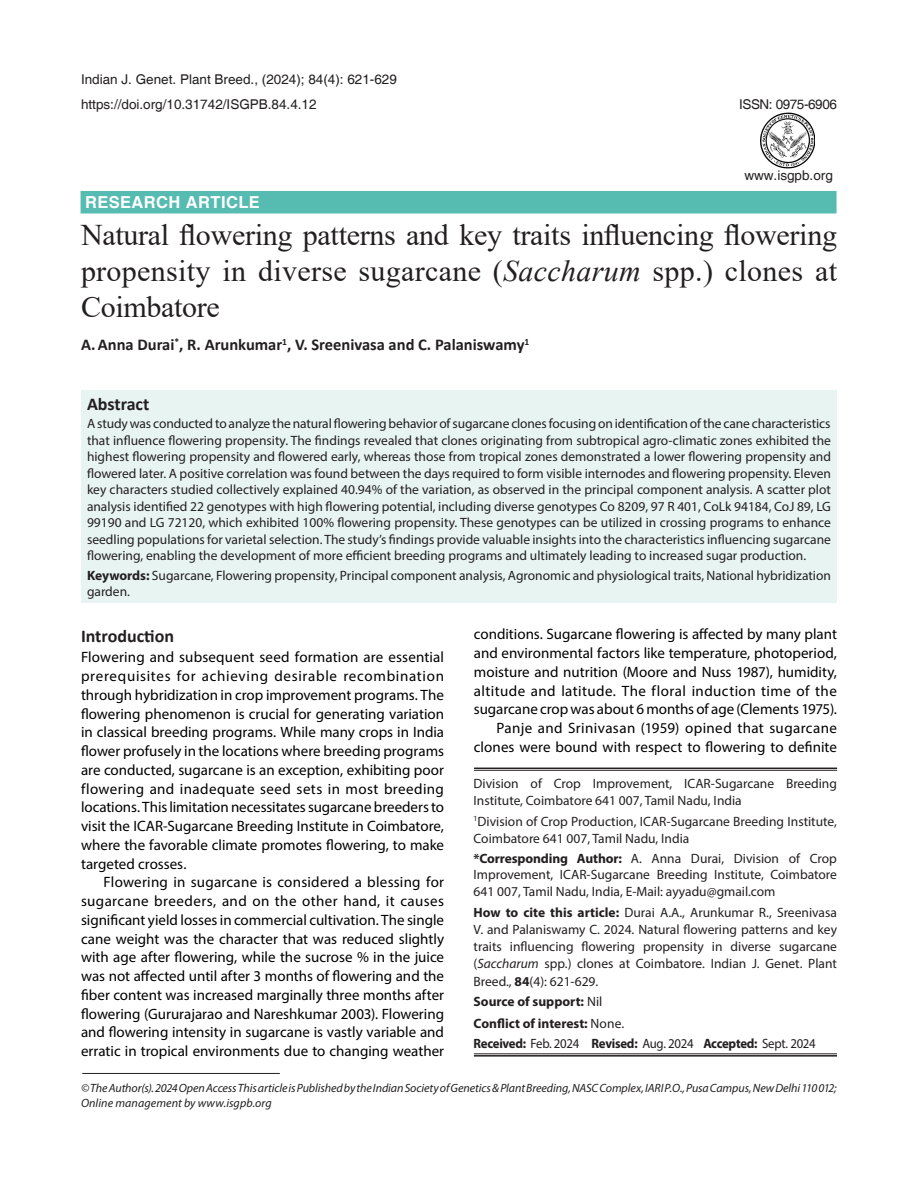
<style>
.page{position:relative;width:918px;height:1188px;background:#fff}
.page>*{position:absolute;margin:0;border:0;box-sizing:border-box;transform-origin:0 0}
.article_head{font:30px/36px "Times New Roman";letter-spacing:.01em;color:#231f20;text-align:justify}
.Sub-Head-1{font:700 18px "Calibri";color:#231f20}
.author{font:700 16.5px "Calibri";color:#231f20}
.Subject{font:700 16.5px "Helvetica";letter-spacing:.025em;color:#fff}
.text{font:15px/18.8px "Myriad Pro";color:#000;text-align:justify}
.Body_flush{font:15px/18.8px "Myriad Pro";color:#000;text-align:justify}
.Abstract{font:13.5px/16.5px "Myriad Pro";color:#231f20;text-align:justify}
.affiliation{font:13.5px/17.2px "Myriad Pro";color:#231f20}
.Running_Head{font:13.5px "Helvetica";color:#231f20}
.affiliation-2{font:700 13.5px "Myriad Pro";letter-spacing:-.01em;color:#231f20;scale:.95 1}
.affiliation-3{font:700 13.5px "Myriad Pro";letter-spacing:-.01em;color:#231f20}
.Running_Head-2{font:13.5px "Helvetica";letter-spacing:-.03em;color:#231f20}
.Bottom_1st_page{font:italic 12px/14.4px "Myriad Pro";letter-spacing:-.005em;color:#231f20}
.s1{font-style:italic}
.s2{font-weight:700}
.s3{font-weight:400}
</style>
<div class="page">
<div style="left:81px;top:390px;width:756px;height:212px;background:#e8f4f2"></div>
<hr style="left:474px;top:768px;width:363px;height:1px;background:#231f20">
<hr style="left:474px;top:770px;width:363px;height:1px;background:#231f20">
<hr style="left:474px;top:1054px;width:363px;height:1px;background:#231f20">
<hr style="left:474px;top:1055px;width:363px;height:2px;background:#231f20">
<hr style="left:82px;top:1073px;width:198px;height:1px;background:#231f20">
<div style="left:81px;top:191px;width:756px;height:22px;background:#56bbb1"></div>
<img style="left:760px;top:113px;width:55px;height:55px">
<p class="Running_Head" style="left:81px;top:71px;width:317px">Indian J. Genet. Plant Breed., (2024); 84(4): 621-629</p>
<p class="Running_Head" style="left:81px;top:96px;width:237px">https://doi.org/10.31742/ISGPB.84.4.12</p>
<p class="Running_Head-2" style="left:739px;top:96px;width:99px">ISSN: 0975-6906</p>
<p class="Subject" style="left:85px;top:192px;width:176px">RESEARCH ARTICLE</p>
<p class="Running_Head" style="left:744px;top:167px;width:90px">www.isgpb.org</p>
<p class="article_head" style="left:81px;top:216px;width:758px">Natural flowering patterns and key traits influencing flowering propensity in diverse sugarcane (<span class="s1">Saccharum</span> spp.) clones at Coimbatore</p>
<p class="author" style="left:81px;top:333px;width:450px">A.Anna Durai<sup>*</sup>, R. Arunkumar<sup>1</sup>, V. Sreenivasa and C. Palaniswamy<sup>1</sup></p>
<p class="Sub-Head-1" style="left:87px;top:391px;width:64px">Abstract</p>
<p class="Abstract" style="left:87px;top:415px;width:746px">A study was conducted to analyze the natural flowering behavior of sugarcane clones focusing on identification of the cane characteristics that influence flowering propensity. The findings revealed that clones originating from subtropical agro-climatic zones exhibited the highest flowering propensity and flowered early, whereas those from tropical zones demonstrated a lower flowering propensity and flowered later. A positive correlation was found between the days required to form visible internodes and flowering propensity. Eleven key characters studied collectively explained 40.94% of the variation, as observed in the principal component analysis. A scatter plot analysis identified 22 genotypes with high flowering potential, including diverse genotypes Co 8209, 97 R 401, CoLk 94184, CoJ 89, LG 99190 and LG 72120, which exhibited 100% flowering propensity. These genotypes can be utilized in crossing programs to enhance seedling populations for varietal selection. The study’s findings provide valuable insights into the characteristics influencing sugarcane flowering, enabling the development of more efficient breeding programs and ultimately leading to increased sugar production.</p>
<p class="Abstract" style="left:87px;top:567px;width:746px"><span class="s2">Keywords:</span> Sugarcane, Flowering propensity, Principal component analysis, Agronomic and physiological traits, National hybridization garden.</p>
<p class="Sub-Head-1" style="left:81px;top:623px;width:95px">Introduction</p>
<p class="Body_flush" style="left:81px;top:648px;width:365px">Flowering and subsequent seed formation are essential prerequisites for achieving desirable recombination through hybridization in crop improvement programs. The flowering phenomenon is crucial for generating variation in classical breeding programs. While many crops in India flower profusely in the locations where breeding programs are conducted, sugarcane is an exception, exhibiting poor flowering and inadequate seed sets in most breeding locations. This limitation necessitates sugarcane breeders to visit the ICAR-Sugarcane Breeding Institute in Coimbatore, where the favorable climate promotes flowering, to make targeted crosses.</p>
<p class="text" style="left:81px;top:873px;width:365px;text-indent:22px">Flowering in sugarcane is considered a blessing for sugarcane breeders, and on the other hand, it causes significant yield losses in commercial cultivation. The single cane weight was the character that was reduced slightly with age after flowering, while the sucrose % in the juice was not affected until after 3 months of flowering and the fiber content was increased marginally three months after flowering (Gururajarao and Nareshkumar 2003). Flowering and flowering intensity in sugarcane is vastly variable and erratic in tropical environments due to changing weather</p>
<p class="text" style="left:474px;top:625px;width:365px">conditions. Sugarcane flowering is affected by many plant and environmental factors like temperature, photoperiod, moisture and nutrition (Moore and Nuss 1987), humidity, altitude and latitude. The floral induction time of the sugarcane crop was about 6 months of age (Clements 1975).</p>
<p class="text" style="left:474px;top:719px;width:365px;text-align:right">Panje and Srinivasan (1959) opined that sugarcane clones were bound with respect to flowering to definite</p>
<p class="affiliation" style="left:474px;top:775px;width:365px">Division of Crop Improvement, ICAR-Sugarcane Breeding<br>Institute, Coimbatore 641 007, Tamil Nadu, India</p>
<p class="affiliation" style="left:474px;top:812px;width:365px"><sup>1</sup>Division of Crop Production, ICAR-Sugarcane Breeding Institute,<br>Coimbatore 641 007, Tamil Nadu, India</p>
<p class="affiliation" style="left:474px;top:850px;width:365px;line-height:16.6px;text-align:justify"><span class="s2">*Corresponding Author:</span> A. Anna Durai, Division of Crop Improvement, ICAR-Sugarcane Breeding Institute, Coimbatore 641 007, Tamil Nadu, India, E-Mail: ayyadu@gmail.com</p>
<p class="affiliation" style="left:474px;top:903px;width:365px;text-align:justify"><span class="s2">How to cite this article:</span> Durai A.A., Arunkumar R., Sreenivasa V. and Palaniswamy C. 2024. Natural flowering patterns and key traits influencing flowering propensity in diverse sugarcane (<span class="s1">Saccharum</span> spp.) clones at Coimbatore. Indian J. Genet. Plant Breed., <span class="s2">84</span>(4): 621-629.</p>
<p class="affiliation-3" style="left:474px;top:993px;width:130px">Source of support: <span class="s3">Nil</span></p>
<p class="affiliation-3" style="left:474px;top:1014px;width:152px">Conflict of interest: <span class="s3">None.</span></p>
<p class="affiliation-2" style="left:474px;top:1035px;width:362px">Received: <span class="s3">Feb. 2024</span> Revised: <span class="s3">Aug. 2024</span> Accepted: <span class="s3">Sept. 2024</span></p>
<p class="Bottom_1st_page" style="left:81px;top:1081px;width:757px">© The Author(s). 2024 Open Access This article is Published by the Indian Society of Genetics &amp; Plant Breeding, NASC Complex, IARI P.O., Pusa Campus, New Delhi 110 012;<br>Online management by www.isgpb.org</p>
</div>
